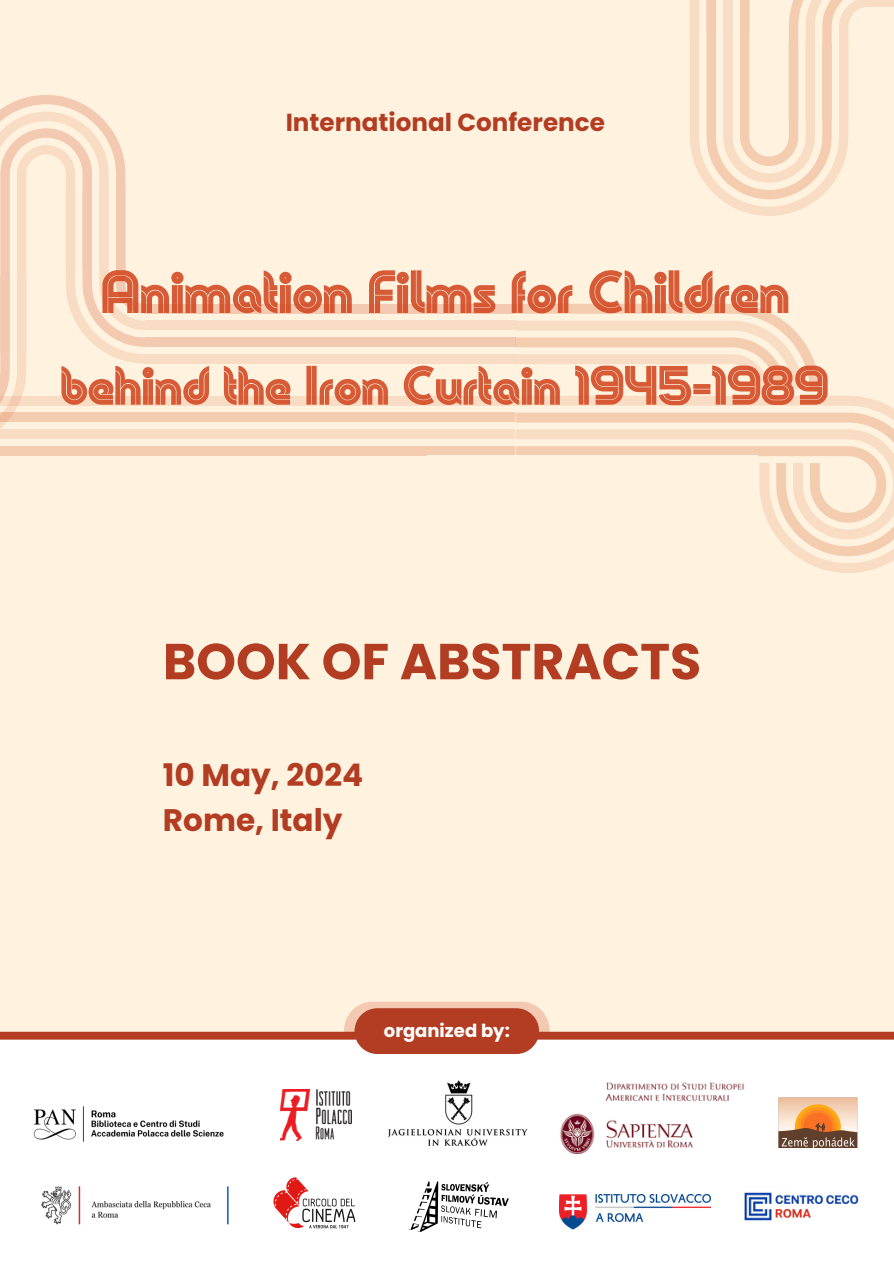
<style>
.page{position:relative;width:894px;height:1264px;background:#fff}
.page>*{position:absolute;margin:0;border:0;box-sizing:border-box;transform-origin:0 0}
.t1{font:59.4px "Colo Pro";color:#d34a24}
.t2{font:54.15px "Colo Pro";color:#d34a24}
.t3{font:700 50.55px "Poppins";color:#b23d22}
.t4{font:700 31.05px/45px "Poppins";color:#b23d22}
.t5{font:700 24.6px "Poppins";color:#b23d22}
.t6{font:700 18px "Poppins";color:#fff}
</style>
<div class="page">
<div style="left:0;top:0;width:893px;height:1263px;background:#fff3e0"></div>
<div style="left:344px;top:1001px;width:205px;height:57px;background:#f4c9b1;border-radius:29px"></div>
<div style="left:0;top:1033px;width:893px;height:230px;background:#fff"></div>
<img style="left:560px;top:1082px;width:185px;height:71px">
<img style="left:280px;top:1089px;width:72px;height:50px">
<img style="left:744px;top:1192px;width:115px;height:29px">
<img style="left:41px;top:1186px;width:188px;height:39px">
<img style="left:778px;top:1097px;width:80px;height:52px">
<img style="left:273px;top:1177px;width:83px;height:52px">
<img style="left:559px;top:1194px;width:151px;height:36px">
<img style="left:388px;top:1080px;width:140px;height:67px">
<img style="left:408px;top:1181px;width:100px;height:50px">
<div style="left:0;top:1031px;width:893px;height:8px;background:#b23d22"></div>
<div style="left:354px;top:1008px;width:185px;height:46px;background:#b23d22;border-radius:23px"></div>
<div style="left:148px;top:446px;width:367px;height:9px;background:#f4ccaf"></div>
<div style="left:148px;top:429px;width:367px;height:9px;background:#f8dcc4"></div>
<div style="left:148px;top:413px;width:367px;height:9px;background:#f4ccaf"></div>
<div style="left:148px;top:396px;width:367px;height:9px;background:#f8dcc4"></div>
<svg style="left:515px;top:304px;width:304px;height:85px"></svg>
<svg style="left:515px;top:396px;width:378px;height:177px"></svg>
<div style="left:145px;top:354px;width:370px;height:9px;background:#f8dcc4"></div>
<div style="left:145px;top:337px;width:370px;height:10px;background:#f4c9b1"></div>
<div style="left:145px;top:321px;width:370px;height:9px;background:#f8dcc4"></div>
<div style="left:145px;top:304px;width:370px;height:9px;background:#f4c9b1"></div>
<svg style="left:0;top:95px;width:148px;height:361px"></svg>
<div style="left:0;top:446px;width:161px;height:9px;background:#f4ccaf"></div>
<div style="left:0;top:429px;width:161px;height:9px;background:#f8dcc4"></div>
<svg style="left:0;top:413px;width:148px;height:9px"></svg>
<svg style="left:0;top:396px;width:148px;height:9px"></svg>
<div style="left:867px;top:0;width:26px;height:7px;background:#f8dcc4"></div>
<svg style="left:689px;top:0;width:178px;height:216px"></svg>
<div style="left:427px;top:455px;width:331px;height:12px;background:#fff3e0"></div>
<img style="left:33px;top:1106px;width:191px;height:36px">
<p class="t5" style="left:285px;top:105px;width:320px">International Conference</p>
<p class="t1" style="left:101px;top:259px;width:690px">Animation Films for Children</p>
<p class="t2" style="left:61px;top:355px;width:768px">behind the Iron Curtain 1945-1989</p>
<p class="t3" style="left:163px;top:626px;width:539px">BOOK OF ABSTRACTS</p>
<p class="t4" style="left:163px;top:752px;width:202px">10 May, 2024<br>Rome, Italy</p>
<h3 class="t6" style="left:384px;top:1017px;width:127px">organized by:</h3>
</div>
